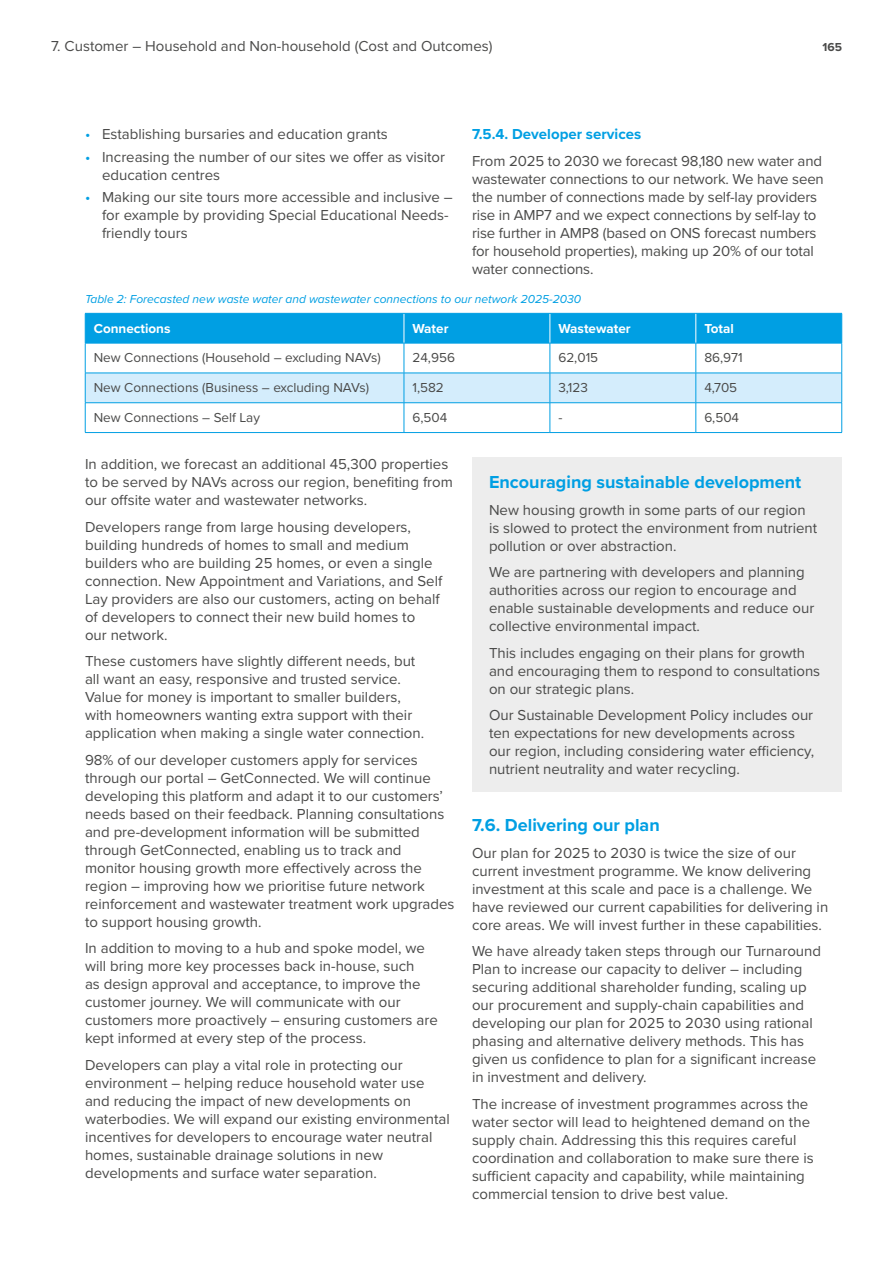
<style>
.page{position:relative;width:893px;height:1263px;background:#fff}
.page>*{position:absolute;margin:0;border:0;box-sizing:border-box;transform-origin:0 0}
.t1{font:700 18px "Proxima Nova";color:#009fe3}
.t2{font:15px/18px "Proxima Nova";color:#4a4a49}
.t3{font:700 15px "Proxima Nova";color:#009fe3}
.t4{font:13.5px "Proxima Nova";color:#4a4a49}
.t5{font:700 13.5px "Proxima Nova";color:#fff}
.t6{font:italic 12px "Proxima Nova";color:#009fe3}
.t7{font:700 12px "Proxima Nova";color:#4a4a49}
.s1{color:#009fe3}
</style>
<div class="page">
<div style="left:86px;top:314px;width:755px;height:29px;background:#009fe3"></div>
<svg style="left:86px;top:344px;width:755px;height:29px"></svg>
<hr style="left:404px;top:313px;width:1px;height:30px;background:#fff">
<hr style="left:550px;top:313px;width:1px;height:30px;background:#fff">
<hr style="left:696px;top:313px;width:1px;height:30px;background:#fff">
<hr style="left:85px;top:343px;width:1px;height:30px;background:#009fe3">
<hr style="left:404px;top:343px;width:1px;height:30px;background:#009fe3">
<hr style="left:550px;top:343px;width:1px;height:30px;background:#009fe3">
<hr style="left:696px;top:343px;width:1px;height:30px;background:#009fe3">
<hr style="left:841px;top:343px;width:1px;height:30px;background:#009fe3">
<svg style="left:85px;top:373px;width:757px;height:59px"></svg>
<hr style="left:85px;top:432px;width:319px;height:1px;background:#009fe3">
<hr style="left:404px;top:432px;width:146px;height:1px;background:#009fe3">
<hr style="left:550px;top:432px;width:146px;height:1px;background:#009fe3">
<hr style="left:696px;top:432px;width:146px;height:1px;background:#009fe3">
<hr style="left:85px;top:313px;width:319px;height:1px;background:#009fe3">
<hr style="left:85px;top:313px;width:1px;height:30px;background:#009fe3">
<hr style="left:404px;top:313px;width:146px;height:1px;background:#009fe3">
<hr style="left:550px;top:313px;width:146px;height:1px;background:#009fe3">
<hr style="left:696px;top:313px;width:146px;height:1px;background:#009fe3">
<hr style="left:841px;top:313px;width:1px;height:30px;background:#009fe3">
<hr style="left:85px;top:343px;width:319px;height:1px;background:#009fe3">
<hr style="left:404px;top:343px;width:146px;height:1px;background:#009fe3">
<hr style="left:550px;top:343px;width:146px;height:1px;background:#009fe3">
<hr style="left:696px;top:343px;width:146px;height:1px;background:#009fe3">
<div style="left:472px;top:457px;width:370px;height:334px;background:#ededed"></div>
<p class="t2" style="left:51px;top:36px;width:443px">7. Customer – Household and Non-household (Cost and Outcomes)</p>
<p class="t7" style="left:822px;top:38px;width:21px">165</p>
<p class="t3" style="left:472px;top:123px;width:171px">7.5.4. Developer services</p>
<p class="t2" style="left:472px;top:151px;width:353px">From 2025 to 2030 we forecast 98,180 new water and wastewater connections to our network. We have seen the number of connections made by self-lay providers rise in AMP7 and we expect connections by self-lay to rise further in AMP8 (based on ONS forecast numbers for household properties), making up 20% of our total water connections.</p>
<p class="t6" style="left:85px;top:290px;width:498px">Table 2: Forecasted new waste water and wastewater connections to our network 2025-2030</p>
<p class="t5" style="left:94px;top:318px;width:78px">Connections</p>
<p class="t5" style="left:412px;top:318px;width:38px">Water</p>
<p class="t5" style="left:558px;top:318px;width:74px">Wastewater</p>
<p class="t5" style="left:704px;top:318px;width:31px">Total</p>
<p class="t4" style="left:94px;top:348px;width:289px">New Connections (Household – excluding NAVs)</p>
<p class="t4" style="left:412px;top:348px;width:44px">24,956</p>
<p class="t4" style="left:558px;top:348px;width:41px">62,015</p>
<p class="t4" style="left:704px;top:348px;width:40px">86,971</p>
<p class="t4" style="left:94px;top:377px;width:277px">New Connections (Business – excluding NAVs)</p>
<p class="t4" style="left:412px;top:377px;width:33px">1,582</p>
<p class="t4" style="left:558px;top:377px;width:31px">3,123</p>
<p class="t4" style="left:704px;top:377px;width:34px">4,705</p>
<p class="t4" style="left:94px;top:407px;width:168px">New Connections – Self Lay</p>
<p class="t4" style="left:412px;top:407px;width:36px">6,504</p>
<p class="t4" style="left:558px;top:407px;width:6px">-</p>
<p class="t4" style="left:704px;top:407px;width:36px">6,504</p>
<p class="t2" style="left:85px;top:454px;width:369px">In addition, we forecast an additional 45,300 properties to be served by NAVs across our region, benefiting from our offsite water and wastewater networks.</p>
<p class="t2" style="left:85px;top:517px;width:359px">Developers range from large housing developers, building hundreds of homes to small and medium builders who are building 25 homes, or even a single connection. New Appointment and Variations, and Self Lay providers are also our customers, acting on behalf of developers to connect their new build homes to<br>our network.</p>
<p class="t2" style="left:85px;top:651px;width:341px">These customers have slightly different needs, but all want an easy, responsive and trusted service.<br>Value for money is important to smaller builders, with homeowners wanting extra support with their application when making a single water connection.</p>
<p class="t2" style="left:85px;top:750px;width:371px">98% of our developer customers apply for services through our portal – GetConnected. We will continue developing this platform and adapt it to our customers’ needs based on their feedback. Planning consultations and pre-development information will be submitted through GetConnected, enabling us to track and monitor housing growth more effectively across the region – improving how we prioritise future network reinforcement and wastewater treatment work upgrades to support housing growth.</p>
<p class="t2" style="left:85px;top:938px;width:354px">In addition to moving to a hub and spoke model, we will bring more key processes back in-house, such<br>as design approval and acceptance, to improve the customer journey. We will communicate with our customers more proactively – ensuring customers are kept informed at every step of the process.</p>
<p class="t2" style="left:85px;top:1055px;width:366px">Developers can play a vital role in protecting our environment – helping reduce household water use and reducing the impact of new developments on waterbodies. We will expand our existing environmental incentives for developers to encourage water neutral homes, sustainable drainage solutions in new developments and surface water separation.</p>
<p class="t2" style="left:85px;top:125px;width:304px"><span class="s1">•</span> Establishing bursaries and education grants</p>
<p class="t2" style="left:102px;top:147px;width:345px;text-indent:-17px"><span class="s1">•</span> Increasing the number of our sites we offer as visitor education centres</p>
<p class="t2" style="left:102px;top:187px;width:352px;text-indent:-17px"><span class="s1">•</span> Making our site tours more accessible and inclusive – for example by providing Special Educational Needs&shy;friendly tours</p>
<p class="t1" style="left:489px;top:469px;width:314px">Encouraging sustainable development</p>
<p class="t2" style="left:489px;top:500px;width:330px">New housing growth in some parts of our region is slowed to protect the environment from nutrient pollution or over abstraction.</p>
<p class="t2" style="left:489px;top:563px;width:327px">We are partnering with developers and planning authorities across our region to encourage and enable sustainable developments and reduce our collective environmental impact.</p>
<p class="t2" style="left:489px;top:643px;width:333px">This includes engaging on their plans for growth and encouraging them to respond to consultations on our strategic plans.</p>
<p class="t2" style="left:489px;top:706px;width:327px">Our Sustainable Development Policy includes our ten expectations for new developments across our region, including considering water efficiency, nutrient neutrality and water recycling.</p>
<p class="t1" style="left:472px;top:812px;width:189px">7.6. Delivering our plan</p>
<p class="t2" style="left:472px;top:843px;width:358px">Our plan for 2025 to 2030 is twice the size of our current investment programme. We know delivering investment at this scale and pace is a challenge. We have reviewed our current capabilities for delivering in core areas. We will invest further in these capabilities.</p>
<p class="t2" style="left:472px;top:941px;width:351px">We have already taken steps through our Turnaround Plan to increase our capacity to deliver – including securing additional shareholder funding, scaling up our procurement and supply-chain capabilities and developing our plan for 2025 to 2030 using rational phasing and alternative delivery methods. This has given us confidence to plan for a significant increase in investment and delivery.</p>
<p class="t2" style="left:472px;top:1094px;width:343px">The increase of investment programmes across the water sector will lead to heightened demand on the supply chain. Addressing this this requires careful coordination and collaboration to make sure there is sufficient capacity and capability, while maintaining commercial tension to drive best value.</p>
</div>
